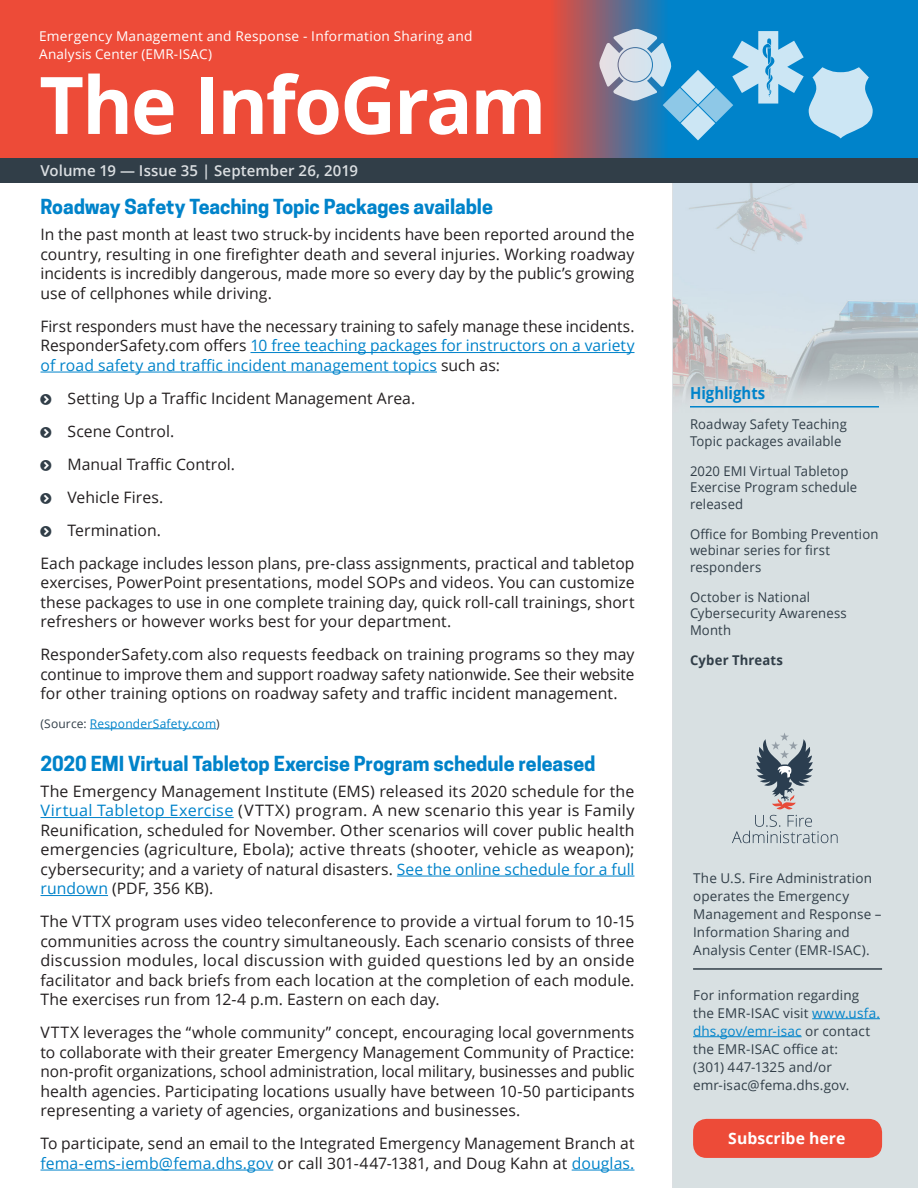
<style>
.page{position:relative;width:918px;height:1188px;background:#fff}
.page>*{position:absolute;margin:0;border:0;box-sizing:border-box;transform-origin:0 0}
.t1{font:700 79.5px "Open Sans";letter-spacing:-.03em;color:#fff}
.Subhead{font:700 19.5px "Cooper Hewitt";letter-spacing:-.005em;color:#0083ca}
.Highlights_Heading{font:700 16.5px "Open Sans";letter-spacing:.005em;color:#0083ca;scale:.9 1}
.t2{font:15.75px/19.5px "Open Sans";color:#231f20;text-align:justify}
.t3{font:15.75px "Open Sans";letter-spacing:.005em;color:#0083ca}
.t4{font:700 15.75px "Open Sans";letter-spacing:.005em;color:#fff}
.Volume_Issue_Number{font:600 15px "Open Sans";letter-spacing:.005em;color:#dbdfe2}
.t5{font:13.5px/18px "Open Sans";letter-spacing:.01em;color:#313e48}
.Subtitle{font:13.5px/18px "Open Sans";letter-spacing:.015em;color:#fff}
.t6{font:700 13.5px "Open Sans";letter-spacing:.015em;color:#313e48}
.t7{font:12px "Open Sans";letter-spacing:.015em;color:#0083ca}
.s1{color:#0083ca}
.s2{color:#231f20}
.s3{color:#313e48}
</style>
<div class="page">
<img style="left:673px;top:183px;width:245px;height:1005px">
<div style="left:0;top:0;width:918px;height:158px;background:#ed4b38"></div>
<svg style="left:555px;top:0;width:363px;height:158px;background:#3875a7"></svg>
<svg style="left:599px;top:29px;width:274px;height:111px;background:#5aa6d2"></svg>
<svg style="left:732px;top:732px;width:106px;height:111px;background:#bcc5c9"></svg>
<hr style="left:693px;top:968px;width:189px;height:2px;background:#313e48">
<hr style="left:812px;top:1018px;width:68px;height:1px;background:#0083ca">
<hr style="left:693px;top:1036px;width:109px;height:1px;background:#0083ca">
<div style="left:693px;top:1119px;width:189px;height:39px;background:#ed4b38;border-radius:14px"></div>
<div style="left:0;top:158px;width:918px;height:25px;background:#313e48"></div>
<hr style="left:690px;top:406px;width:189px;height:2px;background:#0083ca">
<hr style="left:250px;top:352px;width:385px;height:1px;background:#0083ca">
<hr style="left:40px;top:372px;width:397px;height:1px;background:#0083ca">
<hr style="left:90px;top:728px;width:126px;height:1px;background:#0083ca">
<hr style="left:40px;top:817px;width:194px;height:1px;background:#0083ca">
<hr style="left:397px;top:876px;width:237px;height:1px;background:#0083ca">
<hr style="left:40px;top:895px;width:68px;height:1px;background:#0083ca">
<hr style="left:40px;top:1170px;width:233px;height:1px;background:#0083ca">
<hr style="left:572px;top:1170px;width:63px;height:1px;background:#0083ca">
<h1 class="Subtitle" style="left:39px;top:26px;width:435px">Emergency Management and Response - Information Sharing and<br>Analysis Center (EMR-ISAC)</h1>
<p class="t1" style="left:39px;top:49px;width:509px">The InfoGram</p>
<p class="Volume_Issue_Number" style="left:40px;top:160px;width:319px">Volume 19 — Issue 35 | September 26, 2019</p>
<h1 class="Subhead" style="left:40px;top:195px;width:454px">Roadway Safety Teaching Topic Packages available</h1>
<p class="t2" style="left:40px;top:224px;width:596px">In the past month at least two struck-by incidents have been reported around the country, resulting in one firefighter death and several injuries. Working roadway incidents is incredibly dangerous, made more so every day by the public’s growing use of cellphones while driving.</p>
<p class="t2" style="left:40px;top:316px;width:596px">First responders must have the necessary training to safely manage these incidents.<br>ResponderSafety.com offers <span class="s1">10 free teaching packages for instructors on a variety</span></p>
<p class="t3" style="left:40px;top:354px;width:461px">of road safety and traffic incident management topics <span class="s2">such as:</span></p>
<p class="t2" style="left:68px;top:388px;width:349px">Setting Up a Traffic Incident Management Area.</p>
<p class="t2" style="left:68px;top:421px;width:108px">Scene Control.</p>
<p class="t2" style="left:68px;top:454px;width:169px">Manual Traffic Control.</p>
<p class="t2" style="left:68px;top:487px;width:97px">Vehicle Fires.</p>
<p class="t2" style="left:68px;top:520px;width:95px">Termination.</p>
<p class="t2" style="left:40px;top:553px;width:596px">Each package includes lesson plans, pre-class assignments, practical and tabletop exercises, PowerPoint presentations, model SOPs and videos. You can customize these packages to use in one complete training day, quick roll-call trainings, short refreshers or however works best for your department.</p>
<p class="t2" style="left:40px;top:644px;width:596px">ResponderSafety.com also requests feedback on training programs so they may continue to improve them and support roadway safety nationwide. See their website for other training options on roadway safety and traffic incident management.</p>
<p class="t7" style="left:40px;top:715px;width:181px"><span class="s3">(Source:</span> ResponderSafety.com<span class="s3">)</span></p>
<h1 class="Subhead" style="left:40px;top:752px;width:557px">2020 EMI Virtual Tabletop Exercise Program schedule released</h1>
<p class="t2" style="left:40px;top:781px;width:596px">The Emergency Management Institute (EMS) released its 2020 schedule for the <span class="s1">Virtual Tabletop Exercise</span> (VTTX) program. A new scenario this year is Family Reunification, scheduled for November. Other scenarios will cover public health emergencies (agriculture, Ebola); active threats (shooter, vehicle as weapon); cybersecurity; and a variety of natural disasters. <span class="s1">See the online schedule for a full rundown</span> (PDF, 356 KB).</p>
<p class="t2" style="left:40px;top:911px;width:596px">The VTTX program uses video teleconference to provide a virtual forum to 10-15 communities across the country simultaneously. Each scenario consists of three discussion modules, local discussion with guided questions led by an onside facilitator and back briefs from each location at the completion of each module.<br>The exercises run from 12-4 p.m. Eastern on each day.</p>
<p class="t2" style="left:40px;top:1022px;width:596px">VTTX leverages the “whole community” concept, encouraging local governments to collaborate with their greater Emergency Management Community of Practice: non-profit organizations, school administration, local military, businesses and public health agencies. Participating locations usually have between 10-50 participants representing a variety of agencies, organizations and businesses.</p>
<p class="t2" style="left:40px;top:1133px;width:596px">To participate, send an email to the Integrated Emergency Management Branch at <span class="s1">fema-ems-iemb@fema.dhs.gov</span> or call 301-447-1381, and Doug Kahn at <span class="s1">douglas.</span></p>
<p class="Highlights_Heading" style="left:690px;top:382px;width:85px">Highlights</p>
<p class="t5" style="left:690px;top:416px;width:158px;line-height:16.5px">Roadway Safety Teaching<br>Topic packages available</p>
<p class="t5" style="left:690px;top:462px;width:169px;line-height:16.5px">2020 EMI Virtual Tabletop<br>Exercise Program schedule released</p>
<p class="t5" style="left:690px;top:525px;width:190px;line-height:16.5px">Office for Bombing Prevention webinar series for first responders</p>
<p class="t5" style="left:690px;top:588px;width:158px;line-height:16.5px">October is National<br>Cybersecurity Awareness<br>Month</p>
<p class="t6" style="left:690px;top:650px;width:94px">Cyber Threats</p>
<p class="t5" style="left:693px;top:868px;width:190px">The U.S. Fire Administration operates the Emergency<br>Management and Response –<br>Information Sharing and<br>Analysis Center (EMR-ISAC).</p>
<p class="t5" style="left:693px;top:985px;width:188px">For information regarding the EMR-ISAC visit <span class="s1">www.usfa. dhs.gov/emr-isac</span> or contact the EMR-ISAC office at:<br>(301) 447-1325 and/or emr-isac@fema.dhs.gov.</p>
<p class="t4" style="left:728px;top:1128px;width:119px">Subscribe here</p>
</div>
